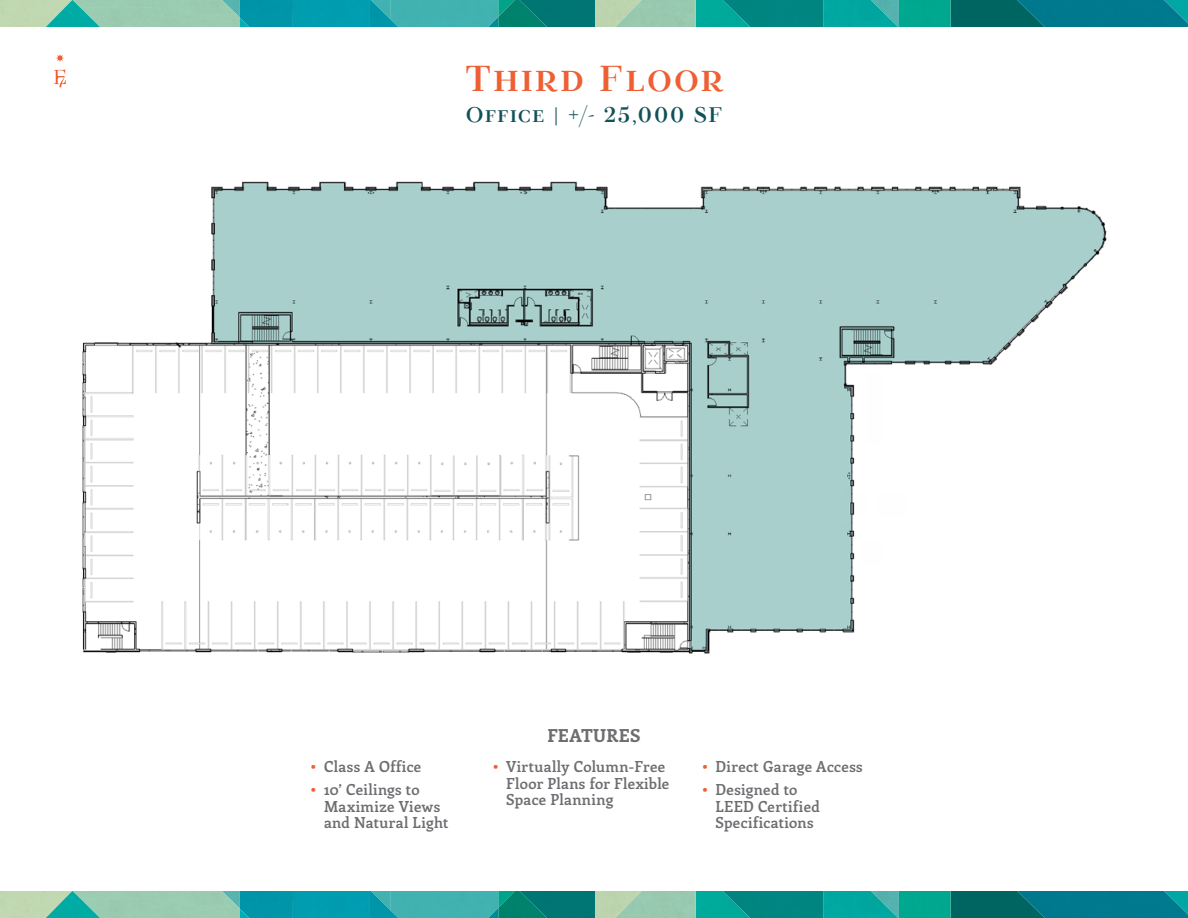
<style>
.page{position:relative;width:1188px;height:918px;background:#fff}
.page>*{position:absolute;margin:0;border:0;box-sizing:border-box;transform-origin:0 0}
.t1{font:700 36px "TT Tsars A";letter-spacing:.065em;color:#ee5f34}
.t2{font:700 21px "TT Tsars A";letter-spacing:.055em;color:#125159}
.t3{font:700 18px "Enriqueta";letter-spacing:.025em;color:#6d6e71}
.t4{font:600 15px/16.5px "Enriqueta";letter-spacing:.03em;color:#6d6e71}
.s1{color:#ee5f34}
</style>
<div class="page">
<img style="left:72px;top:891px;width:8px;height:27px">
<img style="left:398px;top:891px;width:122px;height:27px">
<img style="left:498px;top:891px;width:17px;height:17px">
<img style="left:152px;top:891px;width:246px;height:27px">
<img style="left:80px;top:899px;width:72px;height:19px">
<svg style="left:240px;top:909px;width:9px;height:9px"></svg>
<img style="left:520px;top:891px;width:75px;height:27px">
<svg style="left:488px;top:908px;width:10px;height:10px"></svg>
<img style="left:0;top:891px;width:72px;height:27px">
<img style="left:750px;top:891px;width:267px;height:27px">
<img style="left:641px;top:891px;width:109px;height:27px">
<img style="left:595px;top:891px;width:46px;height:27px">
<img style="left:1017px;top:891px;width:171px;height:27px">
<img style="left:1164px;top:891px;width:24px;height:23px">
<img style="left:72px;top:0;width:8px;height:27px">
<img style="left:398px;top:0;width:122px;height:27px">
<img style="left:498px;top:0;width:17px;height:17px">
<img style="left:152px;top:0;width:246px;height:27px">
<img style="left:80px;top:8px;width:72px;height:19px">
<svg style="left:240px;top:18px;width:9px;height:9px"></svg>
<img style="left:520px;top:0;width:75px;height:27px">
<svg style="left:488px;top:17px;width:10px;height:10px"></svg>
<img style="left:0;top:0;width:72px;height:27px">
<img style="left:750px;top:0;width:267px;height:27px">
<img style="left:641px;top:0;width:109px;height:27px">
<img style="left:595px;top:0;width:46px;height:27px">
<img style="left:1017px;top:0;width:171px;height:27px">
<img style="left:1164px;top:0;width:24px;height:23px">
<svg style="left:56px;top:54px;width:8px;height:8px"></svg>
<svg style="left:54px;top:69px;width:12px;height:18px"></svg>
<img style="left:82px;top:182px;width:1025px;height:472px">
<h1 class="t1" style="left:465px;top:56px;width:259px">Third Floor</h1>
<h2 class="t2" style="left:466px;top:101px;width:258px">Office | +/- 25,000 SF</h2>
<p class="t4" style="left:310px;top:758px;width:112px"><span class="s1">•</span> Class A Office</p>
<p class="t4" style="left:324px;top:781px;width:126px;text-indent:-14px"><span class="s1">•</span> 10’ Ceilings to<br>Maximize Views and Natural Light</p>
<p class="t3" style="left:547px;top:723px;width:95px">FEATURES</p>
<p class="t4" style="left:506px;top:758px;width:165px;text-indent:-14px"><span class="s1">•</span> Virtually Column-Free<br>Floor Plans for Flexible<br>Space Planning</p>
<p class="t4" style="left:702px;top:758px;width:162px"><span class="s1">•</span> Direct Garage Access</p>
<p class="t4" style="left:715px;top:781px;width:106px;text-indent:-13px"><span class="s1">•</span> Designed to<br>LEED Certified<br>Specifications</p>
</div>
